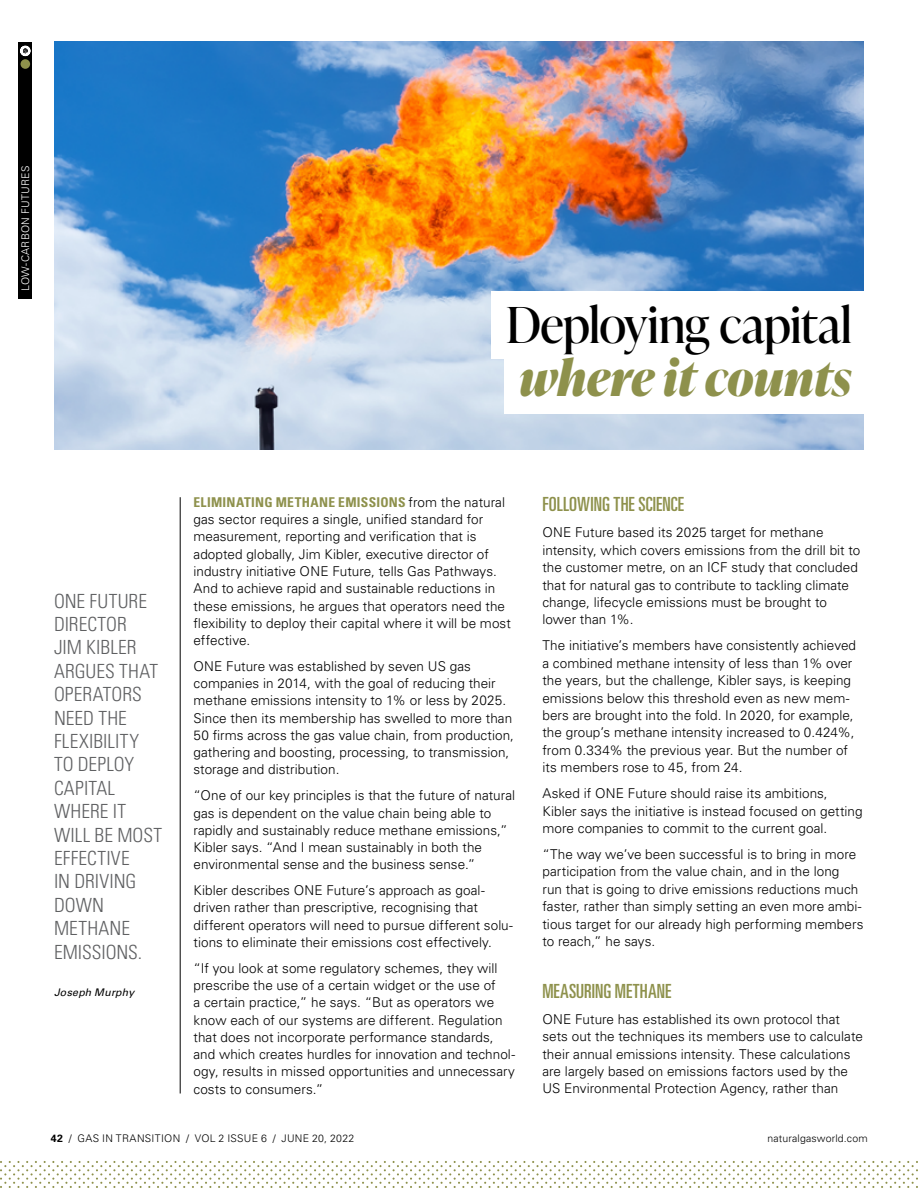
<style>
.page{position:relative;width:918px;height:1188px;background:#fff}
.page>*{position:absolute;margin:0;border:0;box-sizing:border-box;transform-origin:0 0}
.t1{font:49.5px "Ivy Presto Display";letter-spacing:-.01em;color:#000}
.t2{font:italic 700 49.5px "Ivy Presto Display";letter-spacing:-.005em;color:#8e914c}
.t3{font:300 condensed 19.5px/23.4px "Univers LT Std";letter-spacing:.005em;color:#5f6062}
.t4{font:ultra-condensed 19.5px "Univers LT Std";letter-spacing:.005em;color:#8e914c}
.t5{font:300 13.5px/17.2px "Univers LT Std";letter-spacing:.005em;color:#000}
.t6{font:300 10.5px "Univers LT Std";letter-spacing:.025em;color:#000}
.t7{font:300 10.5px "Univers LT Std";letter-spacing:.02em;color:#fff}
.t8{font:italic 10.5px "Univers LT Std";letter-spacing:.02em;color:#000}
.s1{font-weight:700;font-stretch:condensed;color:#8e914c}
.s2{font-weight:700}
</style>
<div class="page">
<svg style="left:0;top:1161px;width:918px;height:27px"></svg>
<div style="left:18px;top:42px;width:14px;height:256px;background:#000"></div>
<div style="left:21px;top:59px;width:9px;height:10px;background:#8e914c;border-radius:50%"></div>
<svg style="left:20px;top:46px;width:10px;height:10px"></svg>
<img style="left:54px;top:42px;width:810px;height:408px">
<hr style="left:180px;top:497px;width:1px;height:597px;background:#000">
<div style="left:504px;top:347px;width:362px;height:67px;background:#fff"></div>
<div style="left:491px;top:291px;width:375px;height:68px;background:#fff"></div>
<p class="t7" style="left:21px;top:291px;width:127px;rotate:-90deg">LOW-CARBON FUTURES</p>
<h1 class="t1" style="left:506px;top:290px;width:347px">Deploying capital</h1>
<h1 class="t2" style="left:519px;top:342px;width:334px">where it counts</h1>
<h2 class="t3" style="left:54px;top:592px;width:110px">ONE FUTURE<br>DIRECTOR<br>JIM KIBLER<br>ARGUES THAT<br>OPERATORS<br>NEED THE<br>FLEXIBILITY<br>TO DEPLOY<br>CAPITAL<br>WHERE IT<br>WILL BE MOST<br>EFFECTIVE<br>IN DRIVING<br>DOWN<br>METHANE<br>EMISSIONS.</h2>
<p class="t8" style="left:54px;top:989px;width:82px">Joseph Murphy</p>
<p class="t5" style="left:194px;top:495px;width:319px"><span class="s1">ELIMINATING METHANE EMISSIONS</span> from the natural gas sector requires a single, unified standard for measurement, reporting and verification that is adopted globally, Jim Kibler, executive director of industry initiative ONE Future, tells Gas Pathways.<br>And to achieve rapid and sustainable reductions in these emissions, he argues that operators need the flexibility to deploy their capital where it will be most effective.</p>
<p class="t5" style="left:194px;top:659px;width:322px">ONE Future was established by seven US gas companies in 2014, with the goal of reducing their methane emissions intensity to 1% or less by 2025.<br>Since then its membership has swelled to more than 50 firms across the gas value chain, from production, gathering and boosting, processing, to transmission, storage and distribution.</p>
<p class="t5" style="left:194px;top:789px;width:323px">“One of our key principles is that the future of natural gas is dependent on the value chain being able to rapidly and sustainably reduce methane emissions,” Kibler says. “And I mean sustainably in both the environmental sense and the business sense.”</p>
<p class="t5" style="left:194px;top:884px;width:321px">Kibler describes ONE Future’s approach as goal&shy;driven rather than prescriptive, recognising that different operators will need to pursue different solu&shy;tions to eliminate their emissions cost effectively.</p>
<p class="t5" style="left:194px;top:961px;width:323px">“If you look at some regulatory schemes, they will prescribe the use of a certain widget or the use of<br>a certain practice,” he says. “But as operators we know each of our systems are different. Regulation that does not incorporate performance standards, and which creates hurdles for innovation and technol&shy;ogy, results in missed opportunities and unnecessary costs to consumers.”</p>
<h2 class="t4" style="left:542px;top:493px;width:143px">FOLLOWING THE SCIENCE</h2>
<p class="t5" style="left:542px;top:526px;width:320px">ONE Future based its 2025 target for methane intensity, which covers emissions from the drill bit to the customer metre, on an ICF study that concluded that for natural gas to contribute to tackling climate change, lifecycle emissions must be brought to lower than 1%.</p>
<p class="t5" style="left:542px;top:639px;width:315px">The initiative’s members have consistently achieved a combined methane intensity of less than 1% over the years, but the challenge, Kibler says, is keeping emissions below this threshold even as new mem&shy;bers are brought into the fold. In 2020, for example, the group’s methane intensity increased to 0.424%, from 0.334% the previous year. But the number of its members rose to 45, from 24.</p>
<p class="t5" style="left:542px;top:787px;width:322px">Asked if ONE Future should raise its ambitions,<br>Kibler says the initiative is instead focused on getting more companies to commit to the current goal.</p>
<p class="t5" style="left:542px;top:847px;width:323px">“The way we’ve been successful is to bring in more participation from the value chain, and in the long<br>run that is going to drive emissions reductions much faster, rather than simply setting an even more ambi&shy;tious target for our already high performing members to reach,” he says.</p>
<h2 class="t4" style="left:542px;top:980px;width:130px">MEASURING METHANE</h2>
<p class="t5" style="left:542px;top:1012px;width:322px">ONE Future has established its own protocol that sets out the techniques its members use to calculate their annual emissions intensity. These calculations are largely based on emissions factors used by the US Environmental Protection Agency, rather than</p>
<p class="t6" style="left:51px;top:1135px;width:305px"><span class="s2">42</span> / GAS IN TRANSITION / VOL 2 ISSUE 6 / JUNE 20, 2022</p>
<p class="t6" style="left:768px;top:1135px;width:102px">naturalgasworld.com</p>
</div>
